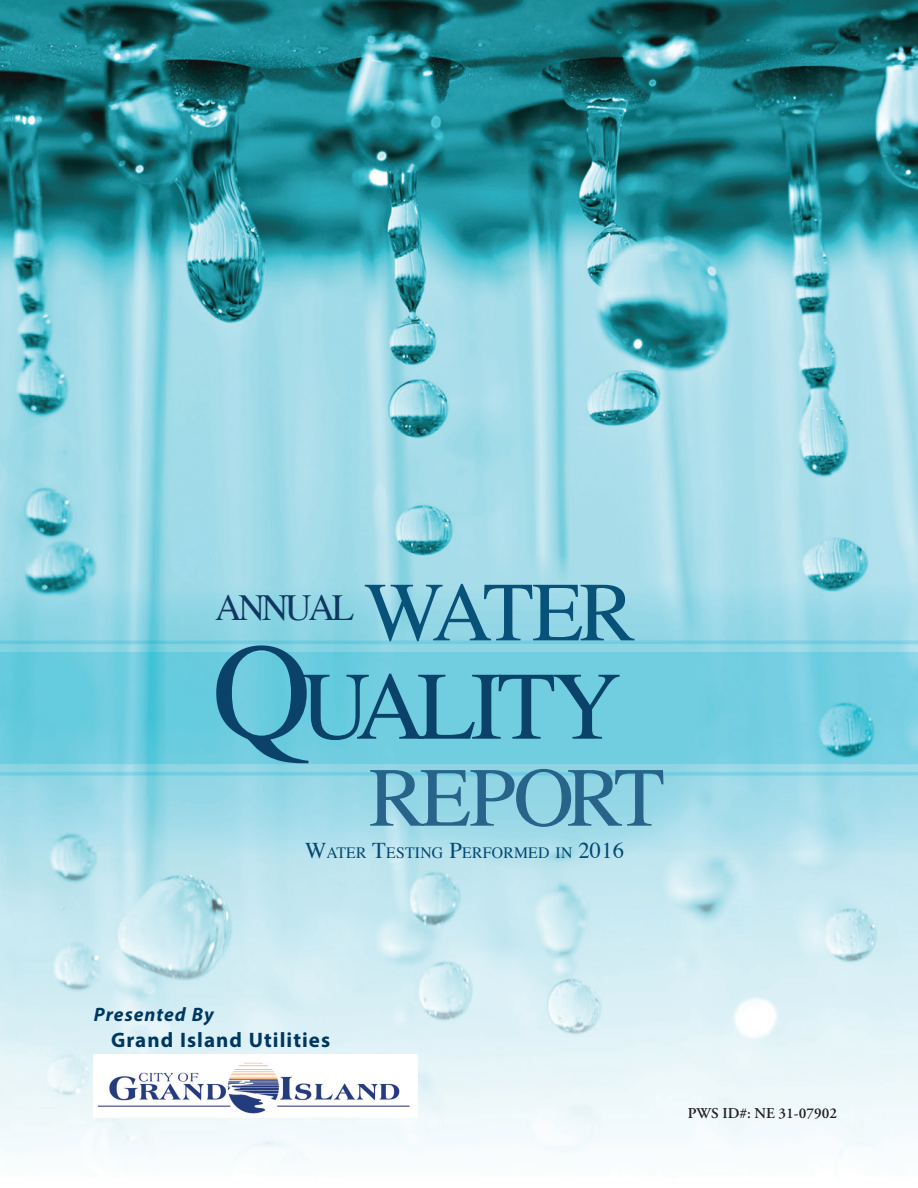
<style>
.page{position:relative;width:918px;height:1188px;background:#fff}
.page>*{position:absolute;margin:0;border:0;box-sizing:border-box;transform-origin:0 0}
.t1{font:96.6px "Times";color:#0a426a}
.t2{font:84px "Times";letter-spacing:-.065em;color:#28638a}
.t3{font:84px "Times";letter-spacing:-.08em;color:#085179}
.t4{font:36.75px "Times";color:#0f375f}
.t5{font:700 21px "Myriad Pro";letter-spacing:.05em;color:#003760}
.t6{font:italic 700 19.5px "Myriad Pro";letter-spacing:.05em;color:#003760}
.t7{font:15.75px "Times";letter-spacing:.015em;color:#034971}
.t8{font:600 15px "Adobe Garamond Pro";color:#231f20}
.s1{font-size:138px}
.s2{font-size:22.5px}
</style>
<div class="page">
<img style="left:0;top:0;width:918px;height:1162px">
<img style="left:94px;top:1055px;width:324px;height:62px">
<h3 class="t4" style="left:215px;top:573px;width:141px">ANNUAL</h3>
<h2 class="t3" style="left:364px;top:534px;width:273px">WATER</h2>
<h1 class="t1" style="left:212px;top:616px;width:411px"><span class="s1">Q</span>UALITY</h1>
<h2 class="t2" style="left:369px;top:719px;width:298px">REPORT</h2>
<p class="t7" style="left:305px;top:838px;width:33px"><span class="s2">W</span>ATER</p>
<p class="t7" style="left:372px;top:838px;width:253px"><span class="s2">T</span>ESTING <span class="s2">P</span>ERFORMED IN <span class="s2">2016</span></p>
<p class="t6" style="left:94px;top:1002px;width:121px">Presented By</p>
<h3 class="t5" style="left:111px;top:1026px;width:221px">Grand Island Utilities</h3>
<p class="t8" style="left:688px;top:1104px;width:151px">PWS ID#: NE 31-07902</p>
</div>
